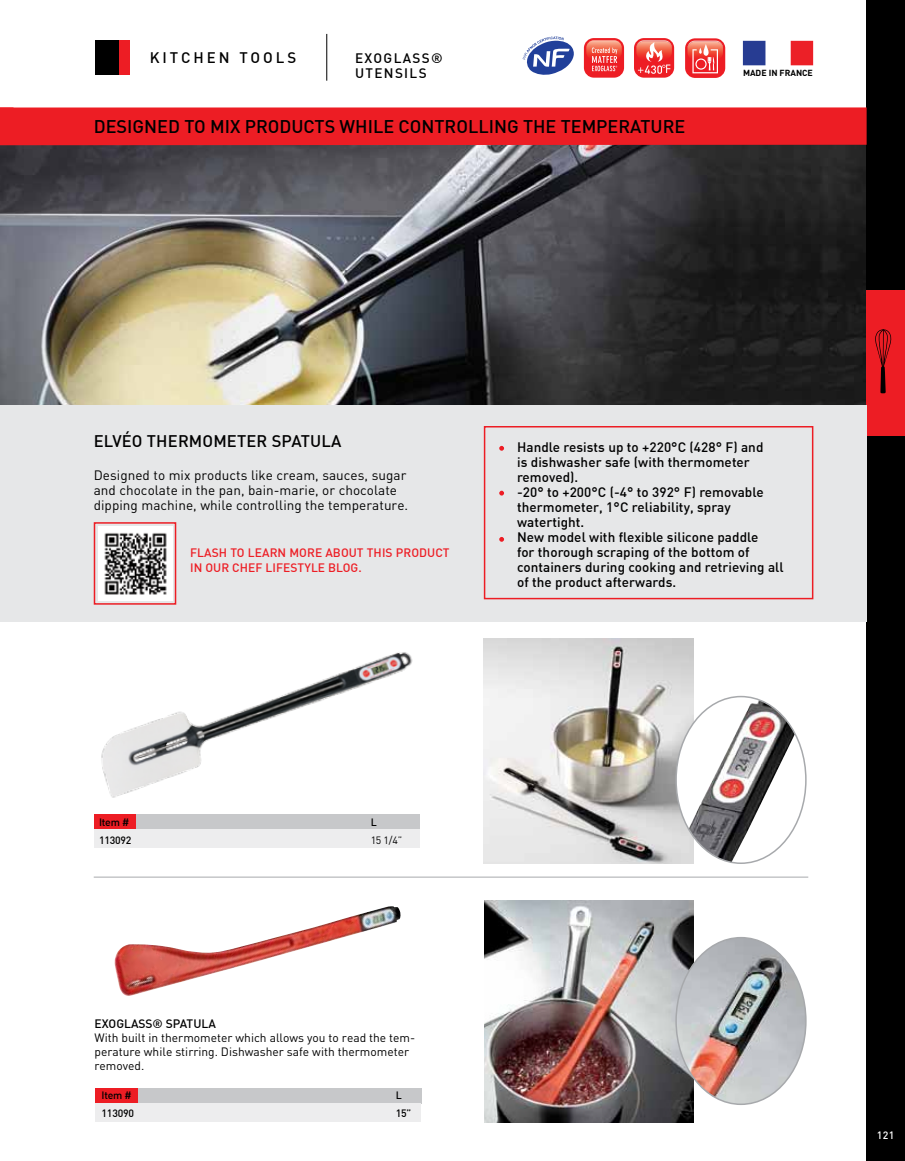
<style>
.page{position:relative;width:905px;height:1161px;background:#fff}
.page>*{position:absolute;margin:0;border:0;box-sizing:border-box;transform-origin:0 0}
.t1{font:500 18px "DIN";color:#000}
.t2{font:500 16.5px "DIN";letter-spacing:.01em;color:#000}
.t3{font:500 15px "DIN";letter-spacing:.2em;color:#000}
.t4{font:500 13.5px/15px "DIN";letter-spacing:.005em;color:#000}
.t5{font:13.5px/15px "DIN";letter-spacing:.005em;color:#000}
.t6{font:500 13.5px/15px "DIN";letter-spacing:.1em;color:#000}
.t7{font:12px/14.2px "DIN";color:#000}
.t8{font:500 12px/15px "DIN";letter-spacing:.005em;color:#ed1d24}
.t9{font:500 12px "DIN";color:#000}
.t10{font:500 10.5px "DIN";letter-spacing:-.02em;color:#000}
.t11{font:10.5px "DIN";color:#000}
.t12{font:500 10.5px "DIN";color:#fff}
.t13{font:700 8.7px "DIN";color:#000}
</style>
<div class="page">
<div style="left:866px;top:0;width:38px;height:1161px;background:#000"></div>
<div style="left:118px;top:40px;width:12px;height:35px;background:#ed1d24"></div>
<div style="left:95px;top:40px;width:23px;height:35px;background:#000"></div>
<hr style="left:326px;top:34px;width:1px;height:47px;background:#000">
<div style="left:866px;top:290px;width:38px;height:145px;background:#ed1d24"></div>
<svg style="left:875px;top:329px;width:16px;height:64px"></svg>
<hr style="left:94px;top:877px;width:714px;height:1px;background:#a7a9ac">
<div style="left:95px;top:1088px;width:44px;height:15px;background:#ed1d24"></div>
<div style="left:138px;top:1088px;width:283px;height:15px;background:#c7c8ca"></div>
<div style="left:95px;top:1104px;width:326px;height:18px;background:#ededee"></div>
<img style="left:0;top:145px;width:865px;height:261px">
<svg style="left:685px;top:38px;width:40px;height:40px"></svg>
<img style="left:687px;top:41px;width:36px;height:1px">
<svg style="left:687px;top:42px;width:36px;height:31px"></svg>
<div style="left:634px;top:38px;width:40px;height:40px;background:#ed1d24;border-radius:10px"></div>
<img style="left:636px;top:40px;width:36px;height:2px">
<svg style="left:636px;top:42px;width:36px;height:32px"></svg>
<div style="left:584px;top:38px;width:40px;height:40px;background:#ed1d24;border-radius:10px"></div>
<img style="left:586px;top:40px;width:35px;height:17px">
<svg style="left:592px;top:48px;width:25px;height:23px"></svg>
<div style="left:742px;top:41px;width:23px;height:24px;background:#273c92"></div>
<div style="left:790px;top:41px;width:23px;height:24px;background:#ec2027"></div>
<div style="left:0;top:107px;width:866px;height:38px;background:#ed1d24"></div>
<div style="left:0;top:406px;width:866px;height:216px;background:#e6e7e8"></div>
<div style="left:484px;top:426px;width:329px;height:173px;border:2px solid #ed1d24"></div>
<svg style="left:499px;top:446px;width:5px;height:5px"></svg>
<svg style="left:499px;top:491px;width:5px;height:5px"></svg>
<svg style="left:499px;top:537px;width:5px;height:5px"></svg>
<img style="left:98px;top:526px;width:74px;height:74px">
<div style="left:94px;top:522px;width:82px;height:83px;border:2px solid #ed1d24"></div>
<div style="left:94px;top:814px;width:43px;height:15px;background:#ed1d24"></div>
<div style="left:136px;top:814px;width:284px;height:15px;background:#c7c8ca"></div>
<div style="left:94px;top:830px;width:325px;height:18px;background:#ededee"></div>
<img style="left:483px;top:639px;width:210px;height:224px">
<div style="left:676px;top:697px;width:129px;height:166px;background:#fff;border-radius:50%"></div>
<img style="left:688px;top:700px;width:107px;height:162px">
<img style="left:485px;top:901px;width:208px;height:222px">
<img style="left:114px;top:906px;width:287px;height:90px">
<img style="left:101px;top:652px;width:312px;height:146px">
<img style="left:676px;top:938px;width:129px;height:166px">
<svg style="left:522px;top:37px;width:52px;height:38px"></svg>
<p class="t3" style="left:150px;top:48px;width:148px">KITCHEN TOOLS</p>
<p class="t6" style="left:355px;top:50px;width:89px">EXOGLASS®<br>UTENSILS</p>
<h1 class="t1" style="left:94px;top:115px;width:127px">DESIGNED TO mix</h1>
<h1 class="t1" style="left:245px;top:115px;width:12px">products</h1>
<h1 class="t1" style="left:339px;top:115px;width:12px">while</h1>
<h1 class="t1" style="left:398px;top:115px;width:12px">controlling</h1>
<h1 class="t1" style="left:523px;top:115px;width:12px">the</h1>
<h1 class="t1" style="left:560px;top:115px;width:13px">temperature</h1>
<p class="t13" style="left:743px;top:68px;width:71px">MADE IN FRANCE</p>
<p class="t2" style="left:94px;top:430px;width:249px">ELVÉO THERMOMETER SPATULA</p>
<p class="t5" style="left:94px;top:467px;width:316px">Designed to mix products like cream, sauces, sugar and chocolate in the pan, bain-marie, or chocolate dipping machine, while controlling the temperature.</p>
<p class="t8" style="left:190px;top:544px;width:261px">FLASH TO LEARN MORE ABOUT THIS PRODUCT<br>IN OUR CHEF LIFESTYLE BLOG.</p>
<p class="t4" style="left:517px;top:440px;width:268px">Handle resists up to +220°C (428° F) and<br>is dishwasher safe (with thermometer removed).<br>-20° to +200°C (-4° to 392° F) removable thermometer, 1°C reliability, spray watertight.<br>New model with flexible silicone paddle<br>for thorough scraping of the bottom of containers during cooking and retrieving all of the product afterwards.</p>
<p class="t10" style="left:99px;top:815px;width:32px">Item #</p>
<p class="t10" style="left:370px;top:815px;width:8px">L</p>
<p class="t10" style="left:99px;top:833px;width:34px">113092</p>
<p class="t11" style="left:370px;top:833px;width:33px">15 1/4”</p>
<p class="t9" style="left:94px;top:1016px;width:123px">EXOGLASS® SPATULA</p>
<p class="t7" style="left:94px;top:1030px;width:322px">With built in thermometer which allows you to read the tem&shy;perature while stirring. Dishwasher safe with thermometer removed.</p>
<p class="t10" style="left:102px;top:1088px;width:32px">Item #</p>
<p class="t10" style="left:396px;top:1088px;width:8px">L</p>
<p class="t10" style="left:102px;top:1106px;width:34px">113090</p>
<p class="t10" style="left:396px;top:1106px;width:17px">15”</p>
<p class="t12" style="left:876px;top:1128px;width:19px">121</p>
</div>
